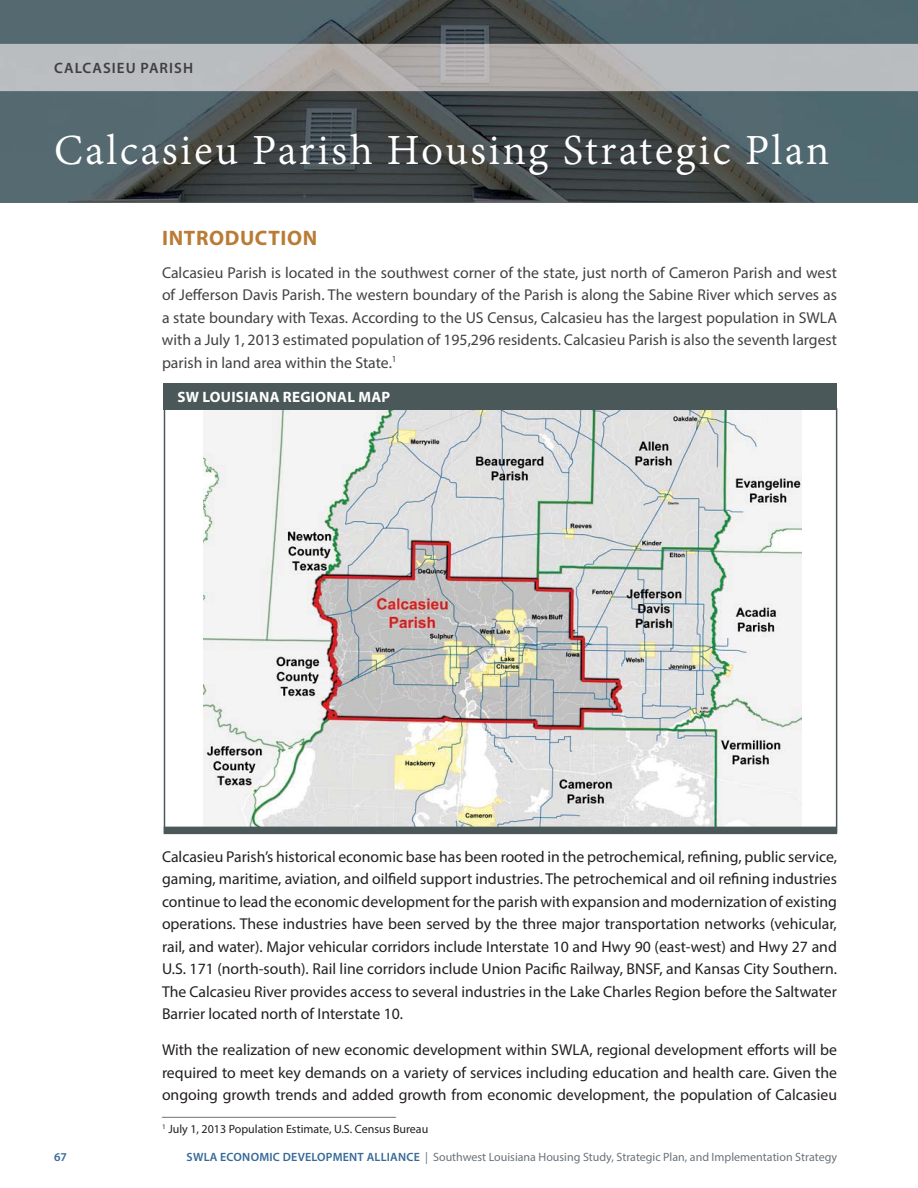
<style>
.page{position:relative;width:918px;height:1188px;background:#fff}
.page>*{position:absolute;margin:0;border:0;box-sizing:border-box;transform-origin:0 0}
.t1{font:46.5px "Adobe Devanagari";letter-spacing:.05em;color:#fff}
.t2{font:700 21px "Myriad Pro";letter-spacing:.03em;color:#b97c37}
.t3{font:15.75px/22.5px "Myriad Pro";color:#231f20;text-align:justify}
.t4{font:15.75px/22.5px "Myriad Pro";color:#414142;text-align:justify}
.t5{font:700 15px "Myriad Pro";letter-spacing:.02em;color:#fff}
.t6{font:600 15px "Myriad Pro";letter-spacing:.07em;color:#3c4041}
.t7{font:12px "Myriad Pro";color:#6a737b}
.t8{font:12px/17.5px "Myriad Pro";color:#231f20}
.t9{font:600 12px "Myriad Pro";color:#356998}
.s1{font-weight:600;color:#356998}
</style>
<div class="page">
<img style="left:0;top:0;width:918px;height:203px">
<img style="left:0;top:44px;width:918px;height:47px">
<img style="left:55px;top:63px;width:137px;height:10px">
<img style="left:203px;top:411px;width:598px;height:416px">
<div style="left:164px;top:383px;width:673px;height:27px;background:#4b585a"></div>
<div style="left:164px;top:827px;width:673px;height:7px;background:#4b585a"></div>
<p class="t6" style="left:54px;top:62px;width:140px">CALCASIEU PARISH</p>
<h1 class="t1" style="left:54px;top:120px;width:777px">Calcasieu Parish Housing Strategic Plan</h1>
<h2 class="t2" style="left:162px;top:226px;width:157px">INTRODUCTION</h2>
<p class="t4" style="left:162px;top:262px;width:677px">Calcasieu Parish is located in the southwest corner of the state, just north of Cameron Parish and west of Jefferson Davis Parish. The western boundary of the Parish is along the Sabine River which serves as a state boundary with Texas. According to the US Census, Calcasieu has the largest population in SWLA with a July 1, 2013 estimated population of 195,296 residents. Calcasieu Parish is also the seventh largest parish in land area within the State.<sup>1</sup></p>
<p class="t5" style="left:177px;top:388px;width:214px">SW LOUISIANA REGIONAL MAP</p>
<p class="t3" style="left:162px;top:846px;width:677px">Calcasieu Parish’s historical economic base has been rooted in the petrochemical, refining, public service, gaming, maritime, aviation, and oilfield support industries. The petrochemical and oil refining industries continue to lead the economic development for the parish with expansion and modernization of existing operations. These industries have been served by the three major transportation networks (vehicular, rail, and water). Major vehicular corridors include Interstate 10 and Hwy 90 (east-west) and Hwy 27 and U.S. 171 (north-south). Rail line corridors include Union Pacific Railway, BNSF, and Kansas City Southern.<br>The Calcasieu River provides access to several industries in the Lake Charles Region before the Saltwater Barrier located north of Interstate 10.</p>
<p class="t3" style="left:162px;top:1040px;width:677px">With the realization of new economic development within SWLA, regional development efforts will be required to meet key demands on a variety of services including education and health care. Given the ongoing growth trends and added growth from economic development, the population of Calcasieu</p>
<p class="t8" style="left:162px;top:1104px;width:268px">_______________________________________<br><sup>1</sup> July 1, 2013 Population Estimate, U.S. Census Bureau</p>
<p class="t9" style="left:54px;top:1152px;width:14px">67</p>
<p class="t7" style="left:187px;top:1152px;width:652px"><span class="s1">SWLA ECONOMIC DEVELOPMENT ALLIANCE</span> | Southwest Louisiana Housing Study, Strategic Plan, and Implementation Strategy</p>
</div>
